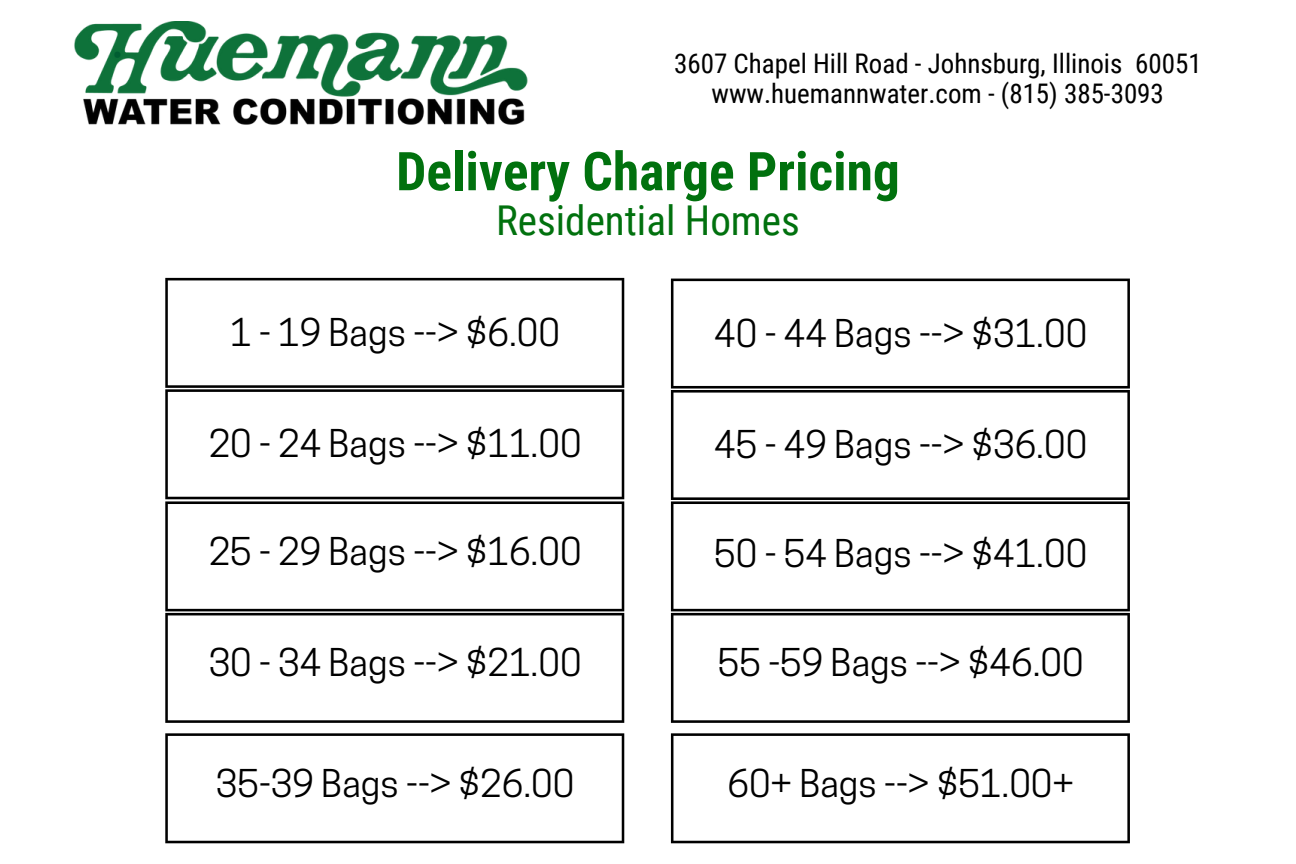
<style>
.page{position:relative;width:1296px;height:864px;background:#fff}
.page>*{position:absolute;margin:0;border:0;box-sizing:border-box;transform-origin:0 0}
.t1{font:700 53.4px "Roboto Condensed";color:#01710e}
.t2{font:41.1px "Roboto Condensed";color:#01710e}
.t3{font:36px "Cooper Hewitt";color:#000}
.t4{font:27px "Roboto Condensed";color:#000}
</style>
<div class="page">
<img style="left:74px;top:22px;width:454px;height:103px">
<svg style="left:165px;top:278px;width:459px;height:110px"></svg>
<svg style="left:165px;top:389px;width:459px;height:110px"></svg>
<svg style="left:165px;top:501px;width:459px;height:110px"></svg>
<svg style="left:165px;top:613px;width:459px;height:110px"></svg>
<svg style="left:671px;top:279px;width:459px;height:110px"></svg>
<svg style="left:671px;top:390px;width:459px;height:110px"></svg>
<svg style="left:671px;top:501px;width:459px;height:110px"></svg>
<svg style="left:671px;top:613px;width:459px;height:110px"></svg>
<svg style="left:165px;top:733px;width:459px;height:110px"></svg>
<svg style="left:671px;top:733px;width:459px;height:110px"></svg>
<p class="t4" style="left:674px;top:48px;width:529px">3607 Chapel Hill Road - Johnsburg, Illinois 60051</p>
<p class="t4" style="left:712px;top:78px;width:454px">www.huemannwater.com - (815) 385-3093</p>
<p class="t1" style="left:396px;top:141px;width:505px">Delivery Charge Pricing</p>
<p class="t2" style="left:496px;top:197px;width:305px">Residential Homes</p>
<p class="t3" style="left:230px;top:319px;width:331px">1 - 19 Bags --&gt; $6.00</p>
<p class="t3" style="left:714px;top:320px;width:374px">40 - 44 Bags --&gt; $31.00</p>
<p class="t3" style="left:209px;top:430px;width:374px">20 - 24 Bags --&gt; $11.00</p>
<p class="t3" style="left:714px;top:431px;width:374px">45 - 49 Bags --&gt; $36.00</p>
<p class="t3" style="left:209px;top:538px;width:374px">25 - 29 Bags --&gt; $16.00</p>
<p class="t3" style="left:714px;top:540px;width:374px">50 - 54 Bags --&gt; $41.00</p>
<p class="t3" style="left:209px;top:649px;width:374px">30 - 34 Bags --&gt; $21.00</p>
<p class="t3" style="left:718px;top:649px;width:367px">55 -59 Bags --&gt; $46.00</p>
<p class="t3" style="left:216px;top:770px;width:360px">35-39 Bags --&gt; $26.00</p>
<p class="t3" style="left:727px;top:770px;width:348px">60+ Bags --&gt; $51.00+</p>
</div>
